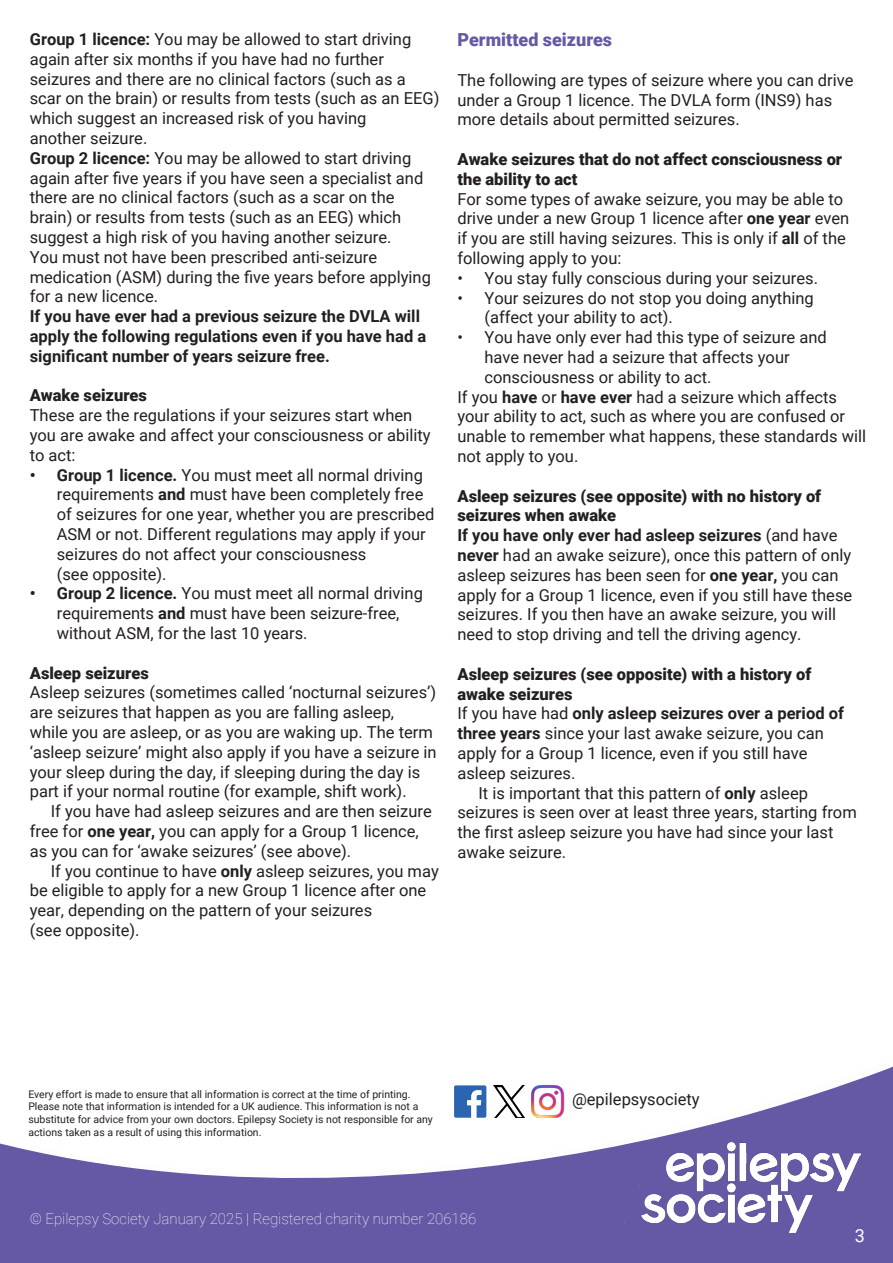
<style>
.page{position:relative;width:893px;height:1263px;background:#fff}
.page>*{position:absolute;margin:0;border:0;box-sizing:border-box;transform-origin:0 0}
.t1{font:900 18px "Roboto";color:#6558a5}
.t2{font:18px "Roboto";color:#fff}
.t3{font:16.5px/19.8px "Roboto";color:#231f20}
.t4{font:700 16.5px/19.8px "Roboto";color:#231f20}
.t5{font:900 16.5px/19.8px "Roboto";color:#231f20}
.t6{font:100 15px "Roboto";color:#fff}
.t7{font:10.5px/12.6px "Roboto";color:#231f20}
.s1{font-weight:700}
.s2{font-weight:900}
.s3{font-weight:400}
</style>
<div class="page">
<svg style="left:0;top:1066px;width:893px;height:197px;fill:#6558a5"></svg>
<img style="left:642px;top:1143px;width:218px;height:89px">
<img style="left:531px;top:1084px;width:33px;height:34px">
<svg style="left:454px;top:1085px;width:32px;height:33px"></svg>
<img style="left:493px;top:1085px;width:33px;height:33px">
<p class="t3" style="left:30px;top:29px;width:411px"><span class="s1">Group 1 licence:</span> You may be allowed to start driving again after six months if you have had no further seizures and there are no clinical factors (such as a scar on the brain) or results from tests (such as an EEG) which suggest an increased risk of you having<br>another seizure.<br><span class="s1">Group 2 licence:</span> You may be allowed to start driving again after five years if you have seen a specialist and there are no clinical factors (such as a scar on the brain) or results from tests (such as an EEG) which suggest a high risk of you having another seizure.<br>You must not have been prescribed anti-seizure medication (ASM) during the five years before applying for a new licence.</p>
<p class="t4" style="left:30px;top:306px;width:398px">If you have ever had a previous seizure the DVLA will apply the following regulations even if you have had a significant number of years seizure free.</p>
<p class="t5" style="left:30px;top:385px;width:119px">Awake seizures</p>
<p class="t3" style="left:30px;top:405px;width:402px">These are the regulations if your seizures start when you are awake and affect your consciousness or ability to act:</p>
<p class="t3" style="left:57px;top:464px;width:379px;text-indent:-27px"><span class="s1">• Group 1 licence.</span> You must meet all normal driving requirements <span class="s1">and</span> must have been completely free of seizures for one year, whether you are prescribed ASM or not. Different regulations may apply if your seizures do not affect your consciousness<br>(see opposite).</p>
<p class="t3" style="left:57px;top:583px;width:368px;text-indent:-27px"><span class="s1">• Group 2 licence.</span> You must meet all normal driving requirements <span class="s1">and</span> must have been seizure-free, without ASM, for the last 10 years.</p>
<p class="t5" style="left:30px;top:662px;width:121px">Asleep seizures</p>
<p class="t3" style="left:30px;top:682px;width:408px">Asleep seizures (sometimes called ‘nocturnal seizures’) are seizures that happen as you are falling asleep,<br>while you are asleep, or as you are waking up. The term ‘asleep seizure’ might also apply if you have a seizure in your sleep during the day, if sleeping during the day is part if your normal routine (for example, shift work).</p>
<p class="t3" style="left:30px;top:801px;width:404px;text-indent:21px">If you have had asleep seizures and are then seizure free for <span class="s1">one year,</span> you can apply for a Group 1 licence, as you can for ‘awake seizures’ (see above).</p>
<p class="t3" style="left:30px;top:860px;width:411px;text-indent:21px">If you continue to have <span class="s1">only</span> asleep seizures, you may be eligible to apply for a new Group 1 licence after one year, depending on the pattern of your seizures<br>(see opposite).</p>
<p class="t1" style="left:457px;top:27px;width:156px">Permitted seizures</p>
<p class="t3" style="left:457px;top:69px;width:398px">The following are types of seizure where you can drive under a Group 1 licence. The DVLA form (INS9) has more details about permitted seizures.</p>
<p class="t5" style="left:457px;top:149px;width:386px">Awake seizures that do not affect consciousness or the ability to act</p>
<p class="t3" style="left:457px;top:188px;width:393px">For some types of awake seizure, you may be able to drive under a new Group 1 licence after <span class="s1">one year</span> even if you are still having seizures. This is only if <span class="s1">all</span> of the following apply to you:</p>
<p class="t3" style="left:457px;top:267px;width:362px">• You stay fully conscious during your seizures.</p>
<p class="t3" style="left:484px;top:287px;width:331px;text-indent:-27px">• Your seizures do not stop you doing anything (affect your ability to act).</p>
<p class="t3" style="left:457px;top:327px;width:371px">• You have only ever had this type of seizure and</p>
<p class="t3" style="left:484px;top:347px;width:307px">have never had a seizure that affects your</p>
<p class="t3" style="left:484px;top:366px;width:229px">consciousness or ability to act.</p>
<p class="t3" style="left:457px;top:386px;width:381px">If you <span class="s1">have</span> or <span class="s1">have ever</span> had a seizure which affects</p>
<p class="t3" style="left:457px;top:406px;width:389px">your ability to act, such as where you are confused or</p>
<p class="t3" style="left:457px;top:426px;width:410px">unable to remember what happens, these standards will</p>
<p class="t3" style="left:457px;top:446px;width:122px">not apply to you.</p>
<p class="t3" style="left:457px;top:485px;width:396px"><span class="s2">Asleep seizures (see opposite) with no history of seizures when awake<br></span><span class="s1">If you have only ever had asleep seizures</span> (and have <span class="s1">never</span> had an awake seizure), once this pattern of only asleep seizures has been seen for <span class="s1">one year,</span> you can apply for a Group 1 licence, even if you still have these seizures. If you then have an awake seizure, you will need to stop driving and tell the driving agency.</p>
<p class="t5" style="left:457px;top:663px;width:355px">Asleep seizures (see opposite) with a history of</p>
<p class="t5" style="left:457px;top:683px;width:117px">awake seizures</p>
<p class="t4" style="left:457px;top:703px;width:388px"><span class="s3">If you have had</span> only asleep seizures over a period of</p>
<p class="t3" style="left:457px;top:723px;width:368px"><span class="s1">three years</span> since your last awake seizure, you can</p>
<p class="t3" style="left:457px;top:743px;width:352px">apply for a Group 1 licence, even if you still have</p>
<p class="t3" style="left:457px;top:762px;width:120px">asleep seizures.</p>
<p class="t3" style="left:478px;top:782px;width:331px">It is important that this pattern of <span class="s1">only</span> asleep</p>
<p class="t3" style="left:457px;top:802px;width:401px">seizures is seen over at least three years, starting from</p>
<p class="t3" style="left:457px;top:822px;width:378px">the first asleep seizure you have had since your last</p>
<p class="t3" style="left:457px;top:842px;width:110px">awake seizure.</p>
<p class="t7" style="left:28px;top:1087px;width:406px">Every effort is made to ensure that all information is correct at the time of printing.<br>Please note that information is intended for a UK audience. This information is not a substitute for advice from your own doctors. Epilepsy Society is not responsible for any actions taken as a result of using this information.</p>
<p class="t3" style="left:572px;top:1089px;width:129px">@epilepsysociety</p>
<p class="t6" style="left:30px;top:1208px;width:448px">© Epilepsy Society January 2025 | Registered charity number 206186</p>
<p class="t2" style="left:855px;top:1223px;width:12px">3</p>
</div>
